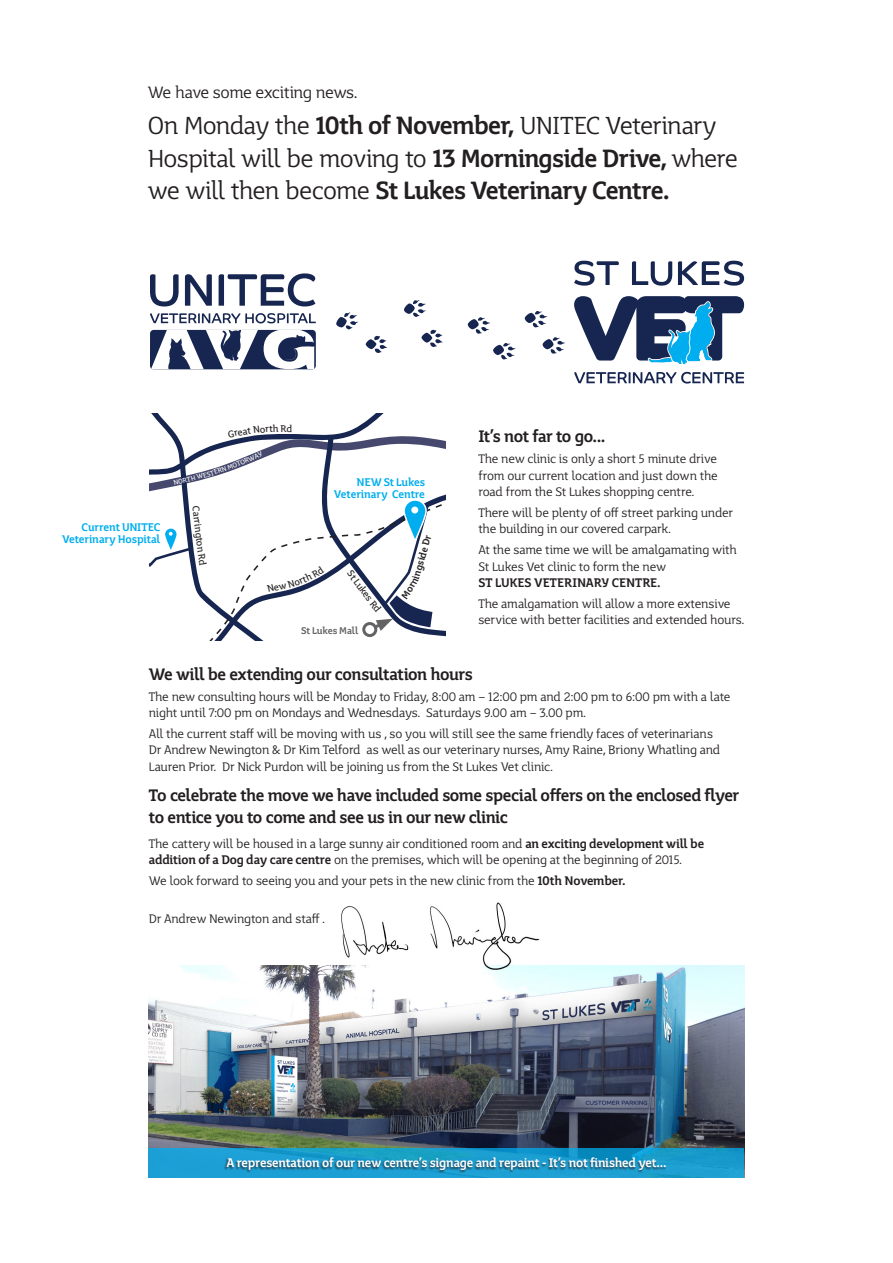
<style>
.page{position:relative;width:893px;height:1263px;background:#fff}
.page>*{position:absolute;margin:0;border:0;box-sizing:border-box;transform-origin:0 0}
.intro{font:27px/32.4px "Mir";letter-spacing:-.03em;color:#231f20}
.t1{font:700 18px/21.6px "Mir";letter-spacing:-.03em;color:#231f20}
.t2{font:18px "Mir";letter-spacing:-.025em;color:#231f20}
.body_text{font:13.5px/16.5px "Mir";letter-spacing:-.015em;color:#231f20}
.body_text-2{font:700 13.5px "Mir";letter-spacing:-.015em;color:#fff}
.centre_names{font:700 12px/12px "Mir";letter-spacing:-.01em;color:#00aeef;text-align:right}
.street_names{font:500 10.5px "Mir";color:#231f20}
.t3{font:700 10.5px "Mir";letter-spacing:-.01em;color:#636366}
.street_names-2{font:700 10.5px "Mir";color:#231f20}
.s1{font-weight:700}
</style>
<div class="page">
<img style="left:149px;top:965px;width:595px;height:183px">
<svg style="left:149px;top:1148px;width:595px;height:30px;background:#189cce"></svg>
<svg style="left:150px;top:313px;width:166px;height:10px"></svg>
<svg style="left:150px;top:274px;width:29px;height:32px"></svg>
<svg style="left:185px;top:274px;width:27px;height:32px"></svg>
<svg style="left:219px;top:273px;width:96px;height:33px"></svg>
<div style="left:150px;top:330px;width:166px;height:39px;background:#172651;border-radius:4px"></div>
<svg style="left:264px;top:330px;width:50px;height:39px"></svg>
<svg style="left:151px;top:330px;width:107px;height:39px"></svg>
<svg style="left:574px;top:372px;width:170px;height:12px"></svg>
<svg style="left:574px;top:261px;width:45px;height:25px"></svg>
<svg style="left:632px;top:261px;width:40px;height:25px"></svg>
<svg style="left:678px;top:261px;width:66px;height:25px"></svg>
<svg style="left:574px;top:296px;width:170px;height:69px"></svg>
<svg style="left:336px;top:312px;width:22px;height:18px"></svg>
<svg style="left:467px;top:319px;width:12px;height:11px"></svg>
<svg style="left:475px;top:317px;width:15px;height:17px"></svg>
<svg style="left:524px;top:313px;width:12px;height:10px"></svg>
<svg style="left:532px;top:311px;width:15px;height:16px"></svg>
<svg style="left:404px;top:300px;width:22px;height:17px"></svg>
<svg style="left:493px;top:345px;width:11px;height:10px"></svg>
<svg style="left:501px;top:343px;width:15px;height:16px"></svg>
<svg style="left:542px;top:339px;width:12px;height:11px"></svg>
<svg style="left:550px;top:337px;width:15px;height:17px"></svg>
<svg style="left:366px;top:339px;width:10px;height:10px"></svg>
<svg style="left:374px;top:336px;width:13px;height:17px"></svg>
<svg style="left:421px;top:333px;width:11px;height:10px"></svg>
<svg style="left:430px;top:329px;width:13px;height:18px"></svg>
<div style="left:223px;top:1157px;width:443px;height:16px;background:#231f20;opacity:.75"></div>
<img style="left:339px;top:902px;width:213px;height:73px">
<svg style="left:149px;top:414px;width:296px;height:226px"></svg>
<p class="t2" style="left:148px;top:82px;width:211px">We have some exciting news.</p>
<p class="intro" style="left:148px;top:110px;width:592px">On Monday the <span class="s1">10th of November,</span> UNITEC Veterinary<br>Hospital will be moving to <span class="s1">13 Morningside Drive,</span> where we will then become <span class="s1">St Lukes Veterinary Centre.</span></p>
<p class="centre_names" style="left:62px;top:521px;width:100px">Current UNITEC<br>Veterinary Hospital</p>
<p class="street_names" style="left:203px;top:515px;width:51px;rotate:83deg">rrington Rd</p>
<p class="street_names" style="left:280px;top:422px;width:8px">R</p>
<p class="centre_names" style="left:334px;top:476px;width:93px">NEW St Lukes<br>Veterinary Centre</p>
<p class="street_names" style="left:363px;top:580px;width:36px;rotate:53deg">ukes Rd</p>
<p class="t3" style="left:301px;top:624px;width:59px">St Lukes Mall</p>
<p class="street_names-2" style="left:414px;top:563px;width:29px;rotate:-74deg">side D</p>
<p class="t1" style="left:478px;top:426px;width:129px">It’s not far to go...</p>
<p class="body_text" style="left:478px;top:450px;width:241px;text-align:justify">The new clinic is only a short 5 minute drive from our current location and just down the road from the St Lukes shopping centre.</p>
<p class="body_text" style="left:478px;top:504px;width:256px">There will be plenty of off street parking under the building in our covered carpark.</p>
<p class="body_text" style="left:478px;top:541px;width:260px">At the same time we will be amalgamating with<br>St Lukes Vet clinic to form the new<br><span class="s1">ST LUKES VETERINARY CENTRE.</span></p>
<p class="body_text" style="left:478px;top:595px;width:267px">The amalgamation will allow a more extensive service with better facilities and extended hours.</p>
<p class="t1" style="left:149px;top:664px;width:325px">We will be extending our consultation hours</p>
<p class="body_text" style="left:149px;top:688px;width:583px">The new consulting hours will be Monday to Friday, 8:00 am – 12:00 pm and 2:00 pm to 6:00 pm with a late night until 7:00 pm on Mondays and Wednesdays. Saturdays 9.00 am – 3.00 pm.</p>
<p class="body_text" style="left:149px;top:725px;width:573px">All the current staff will be moving with us , so you will still see the same friendly faces of veterinarians<br>Dr Andrew Newington &amp; Dr Kim Telford as well as our veterinary nurses, Amy Raine, Briony Whatling and<br>Lauren Prior. Dr Nick Purdon will be joining us from the St Lukes Vet clinic.</p>
<p class="t1" style="left:149px;top:784px;width:592px">To celebrate the move we have included some special offers on the enclosed flyer to entice you to come and see us in our new clinic</p>
<p class="body_text" style="left:149px;top:835px;width:557px">The cattery will be housed in a large sunny air conditioned room and <span class="s1">an exciting development will be addition of a Dog day care centre</span> on the premises, which will be opening at the beginning of 2015.</p>
<p class="body_text" style="left:149px;top:872px;width:478px">We look forward to seeing you and your pets in the new clinic from the <span class="s1">10th November.</span></p>
<p class="body_text" style="left:149px;top:910px;width:177px">Dr Andrew Newington and staff .</p>
<p class="body_text-2" style="left:226px;top:1155px;width:442px">A representation of our new centre’s signage and repaint - It’s not finished yet...</p>
</div>
